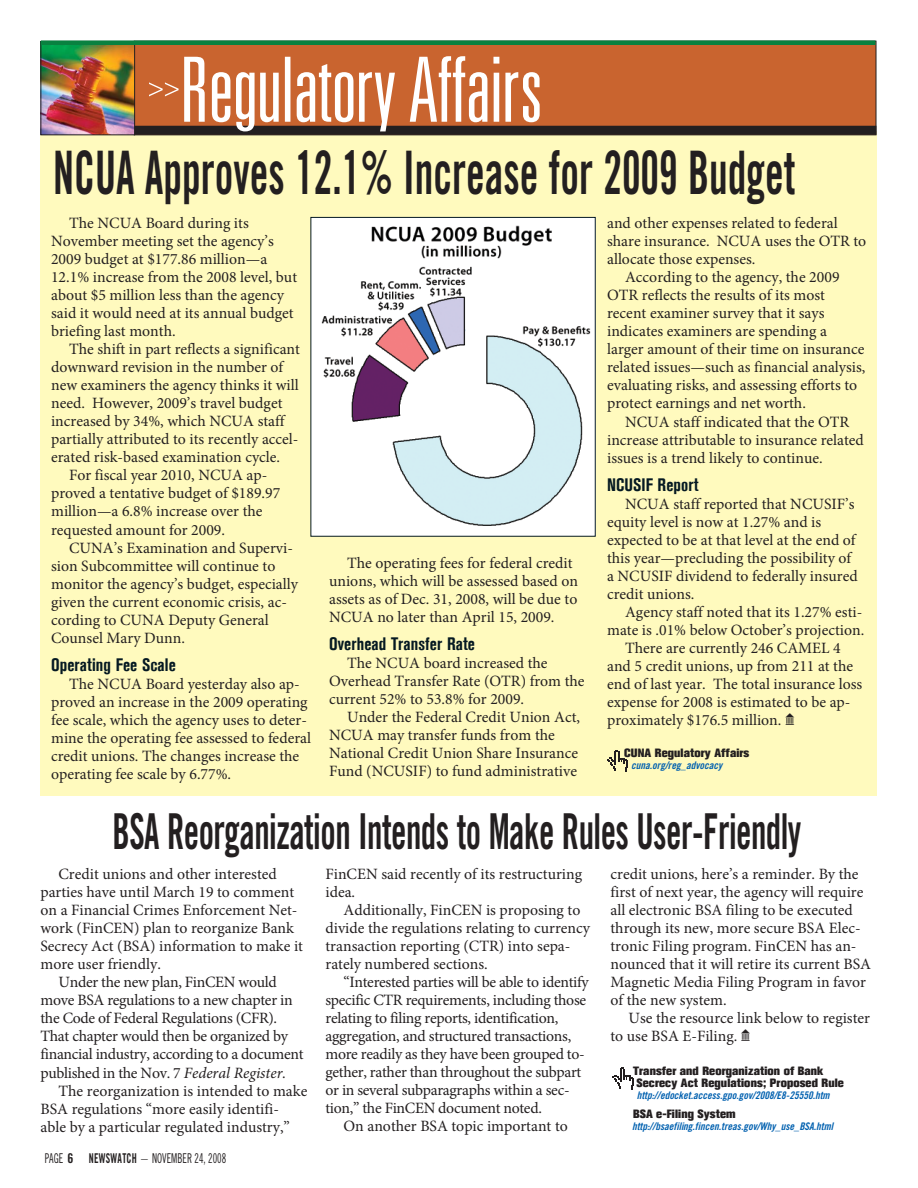
<style>
.page{position:relative;width:918px;height:1188px;background:#fff}
.page>*{position:absolute;margin:0;border:0;box-sizing:border-box;transform-origin:0 0}
.t1{font:60px "Trade Gothic LT Std Bd Cn 20";color:#231f20;scale:.7 1}
.t2{font:49.5px "Trade Gothic LT Std Bd Cn 20";letter-spacing:-.015em;color:#231f20;scale:.7 1}
.t3{font:700 condensed 18px "Akzidenz Grotesk Std";letter-spacing:.005em;color:#051922}
.t4{font:15.75px/18px "Minion Pro";color:#231f20}
.t5{font:15.75px/18px "Minion Pro";letter-spacing:-.02em;color:#231f20}
.t6{font:13.5px "Trade Gothic LT Std Cn 18";color:#231f20;scale:.75 1}
.t7{font:800 12px/12px "Akzidenz Grotesk Std";letter-spacing:.01em;color:#231f20}
.t8{font:10.5px "Trade Gothic LT Std Bd Cn 20 Obl";color:#0060af}
.s1{font-family:"Carta"}
.s2{font-style:italic}
.s3{font-family:"Trade Gothic LT Std Bd Cn 20"}
.s4{font-family:"Trade Gothic LT Std";font-weight:300}
</style>
<div class="page">
<div style="left:40px;top:131px;width:838px;height:664px;background:#fffabe"></div>
<div style="left:134px;top:41px;width:742px;height:94px;background:#c9642f"></div>
<img style="left:42px;top:45px;width:91px;height:88px">
<div style="left:40px;top:41px;width:95px;height:94px;border:1px solid #231f20"></div>
<div style="left:41px;top:40px;width:834px;height:5px;background:#098140"></div>
<div style="left:134px;top:126px;width:742px;height:9px;background:#231f20"></div>
<svg style="left:149px;top:56px;width:391px;height:75px"></svg>
<svg style="left:607px;top:750px;width:21px;height:22px"></svg>
<div style="left:311px;top:217px;width:284px;height:319px;background:#fff"></div>
<img style="left:321px;top:225px;width:270px;height:301px">
<div style="left:310px;top:217px;width:286px;height:320px;border:1px solid #051922"></div>
<svg style="left:613px;top:1068px;width:20px;height:21px"></svg>
<h1 class="t1" style="left:53px;top:151px;width:1062px">NCUA Approves 12.1% Increase for 2009 Budget</h1>
<p class="t4" style="left:51px;top:216px;width:248px;text-indent:18px">The NCUA Board during its<br>November meeting set the agency’s<br>2009 budget at $177.86 million—a<br>12.1% increase from the 2008 level, but about $5 million less than the agency said it would need at its annual budget briefing last month.</p>
<p class="t4" style="left:69px;top:342px;width:232px">The shift in part reflects a significant</p>
<p class="t4" style="left:51px;top:360px;width:234px">downward revision in the number of</p>
<p class="t4" style="left:51px;top:378px;width:249px">new examiners the agency thinks it will</p>
<p class="t4" style="left:51px;top:396px;width:233px">need. However, 2009’s travel budget</p>
<p class="t4" style="left:51px;top:414px;width:235px">increased by 34%, which NCUA staff</p>
<p class="t4" style="left:51px;top:432px;width:249px">partially attributed to its recently accel-</p>
<p class="t4" style="left:51px;top:450px;width:231px">erated risk-based examination cycle.</p>
<p class="t4" style="left:69px;top:468px;width:200px">For fiscal year 2010, NCUA ap-</p>
<p class="t4" style="left:51px;top:486px;width:231px">proved a tentative budget of $189.97</p>
<p class="t4" style="left:51px;top:504px;width:213px">million—a 6.8% increase over the</p>
<p class="t4" style="left:51px;top:522px;width:175px">requested amount for 2009.</p>
<p class="t4" style="left:69px;top:540px;width:225px">CUNA’s Examination and Supervi-</p>
<p class="t4" style="left:51px;top:558px;width:226px">sion Subcommittee will continue to</p>
<p class="t4" style="left:51px;top:576px;width:248px">monitor the agency’s budget, especially</p>
<p class="t4" style="left:51px;top:594px;width:237px">given the current economic crisis, ac-</p>
<p class="t4" style="left:51px;top:612px;width:219px">cording to CUNA Deputy General</p>
<p class="t4" style="left:51px;top:630px;width:135px">Counsel Mary Dunn.</p>
<p class="t3" style="left:51px;top:654px;width:126px">Operating Fee Scale</p>
<p class="t4" style="left:51px;top:676px;width:262px;text-indent:18px">The NCUA Board yesterday also ap&shy;proved an increase in the 2009 operating fee scale, which the agency uses to deter&shy;mine the operating fee assessed to federal credit unions. The changes increase the operating fee scale by 6.77%.</p>
<p class="t4" style="left:329px;top:556px;width:250px;text-indent:18px">The operating fees for federal credit unions, which will be assessed based on assets as of Dec. 31, 2008, will be due to NCUA no later than April 15, 2009.</p>
<p class="t3" style="left:329px;top:634px;width:148px">Overhead Transfer Rate</p>
<p class="t4" style="left:329px;top:656px;width:257px;text-indent:18px">The NCUA board increased the<br>Overhead Transfer Rate (OTR) from the current 52% to 53.8% for 2009.</p>
<p class="t4" style="left:329px;top:710px;width:252px;text-indent:18px">Under the Federal Credit Union Act, NCUA may transfer funds from the National Credit Union Share Insurance Fund (NCUSIF) to fund administrative</p>
<p class="t4" style="left:607px;top:216px;width:232px">and other expenses related to federal</p>
<p class="t4" style="left:607px;top:234px;width:261px">share insurance. NCUA uses the OTR to</p>
<p class="t4" style="left:607px;top:252px;width:150px">allocate those expenses.</p>
<p class="t4" style="left:625px;top:270px;width:216px">According to the agency, the 2009</p>
<p class="t4" style="left:607px;top:288px;width:220px">OTR reflects the results of its most</p>
<p class="t4" style="left:607px;top:306px;width:219px">recent examiner survey that it says</p>
<p class="t4" style="left:607px;top:324px;width:221px">indicates examiners are spending a</p>
<p class="t4" style="left:607px;top:342px;width:259px">larger amount of their time on insurance</p>
<p class="t4" style="left:607px;top:360px;width:260px">related issues—such as financial analysis,</p>
<p class="t4" style="left:607px;top:378px;width:252px">evaluating risks, and assessing efforts to</p>
<p class="t4" style="left:607px;top:396px;width:200px">protect earnings and net worth.</p>
<p class="t4" style="left:625px;top:414px;width:226px">NCUA staff indicated that the OTR</p>
<p class="t4" style="left:607px;top:432px;width:258px">increase attributable to insurance related</p>
<p class="t4" style="left:607px;top:450px;width:217px">issues is a trend likely to continue.</p>
<p class="t3" style="left:607px;top:474px;width:93px">NCUSIF Report</p>
<p class="t4" style="left:607px;top:496px;width:252px;text-indent:18px">NCUA staff reported that NCUSIF’s equity level is now at 1.27% and is expected to be at that level at the end of this year—precluding the possibility of a NCUSIF dividend to federally insured credit unions.</p>
<p class="t4" style="left:625px;top:604px;width:239px">Agency staff noted that its 1.27% esti-</p>
<p class="t4" style="left:607px;top:622px;width:259px">mate is .01% below October’s projection.</p>
<p class="t4" style="left:625px;top:640px;width:217px">There are currently 246 CAMEL 4</p>
<p class="t4" style="left:607px;top:658px;width:248px">and 5 credit unions, up from 211 at the</p>
<p class="t4" style="left:607px;top:676px;width:257px">end of last year. The total insurance loss</p>
<p class="t4" style="left:607px;top:694px;width:245px">expense for 2008 is estimated to be ap-</p>
<p class="t4" style="left:607px;top:712px;width:189px">proximately $176.5 million. <span class="s1">Q</span></p>
<p class="t7" style="left:624px;top:747px;width:127px">CUNA Regulatory Affairs</p>
<p class="t8" style="left:631px;top:762px;width:92px">cuna.org/reg_advocacy</p>
<h2 class="t2" style="left:113px;top:814px;width:986px">BSA Reorganization Intends to Make Rules User-Friendly</h2>
<p class="t4" style="left:58px;top:867px;width:220px">Credit unions and other interested</p>
<p class="t4" style="left:40px;top:885px;width:255px">parties have until March 19 to comment</p>
<p class="t4" style="left:40px;top:903px;width:259px">on a Financial Crimes Enforcement Net-</p>
<p class="t4" style="left:40px;top:921px;width:255px">work (FinCEN) plan to reorganize Bank</p>
<p class="t4" style="left:40px;top:939px;width:264px">Secrecy Act (BSA) information to make it</p>
<p class="t4" style="left:40px;top:957px;width:122px">more user friendly.</p>
<p class="t5" style="left:58px;top:975px;width:220px">Under the new plan, FinCEN would</p>
<p class="t5" style="left:40px;top:993px;width:254px">move BSA regulations to a new chapter in</p>
<p class="t5" style="left:40px;top:1011px;width:238px">the Code of Federal Regulations (CFR).</p>
<p class="t5" style="left:40px;top:1029px;width:249px">That chapter would then be organized by</p>
<p class="t5" style="left:40px;top:1047px;width:264px">financial industry, according to a document</p>
<p class="t5" style="left:40px;top:1065px;width:247px">published in the Nov. 7 <span class="s2">Federal Register.</span></p>
<p class="t4" style="left:58px;top:1083px;width:250px">The reorganization is intended to make</p>
<p class="t4" style="left:40px;top:1101px;width:240px">BSA regulations “more easily identifi-</p>
<p class="t4" style="left:40px;top:1119px;width:251px">able by a particular regulated industry,”</p>
<p class="t6" style="left:45px;top:1153px;width:244px">PAGE <span class="s3">6 NEWSWATCH</span> <span class="s4">–</span> NOVEMBER 24, 2008</p>
<p class="t4" style="left:325px;top:867px;width:258px">FinCEN said recently of its restructuring idea.</p>
<p class="t4" style="left:325px;top:903px;width:266px;text-indent:18px">Additionally, FinCEN is proposing to divide the regulations relating to currency transaction reporting (CTR) into sepa&shy;rately numbered sections.</p>
<p class="t5" style="left:325px;top:975px;width:265px;text-indent:18px">“Interested parties will be able to identify specific CTR requirements, including those relating to filing reports, identification, aggregation, and structured transactions, more readily as they have been grouped to&shy;gether, rather than throughout the subpart or in several subparagraphs within a sec&shy;tion,” the FinCEN document noted.</p>
<p class="t4" style="left:343px;top:1119px;width:226px">On another BSA topic important to</p>
<p class="t4" style="left:610px;top:867px;width:262px">credit unions, here’s a reminder. By the first of next year, the agency will require all electronic BSA filing to be executed through its new, more secure BSA Elec&shy;tronic Filing program. FinCEN has an&shy;nounced that it will retire its current BSA Magnetic Media Filing Program in favor of the new system.</p>
<p class="t4" style="left:610px;top:1011px;width:261px;text-indent:18px">Use the resource link below to register to use BSA E-Filing. <span class="s1">Q</span></p>
<p class="t7" style="left:633px;top:1065px;width:212px">Transfer and Reorganization of Bank<br>Secrecy Act Regulations; Proposed Rule</p>
<p class="t8" style="left:637px;top:1091px;width:194px">http://edocket.access.gpo.gov/2008/E8-25550.htm</p>
<p class="t7" style="left:633px;top:1108px;width:104px">BSA e-Filing System</p>
<p class="t8" style="left:632px;top:1122px;width:203px">http://bsaefiling.fincen.treas.gov/Why_use_BSA.html</p>
</div>
